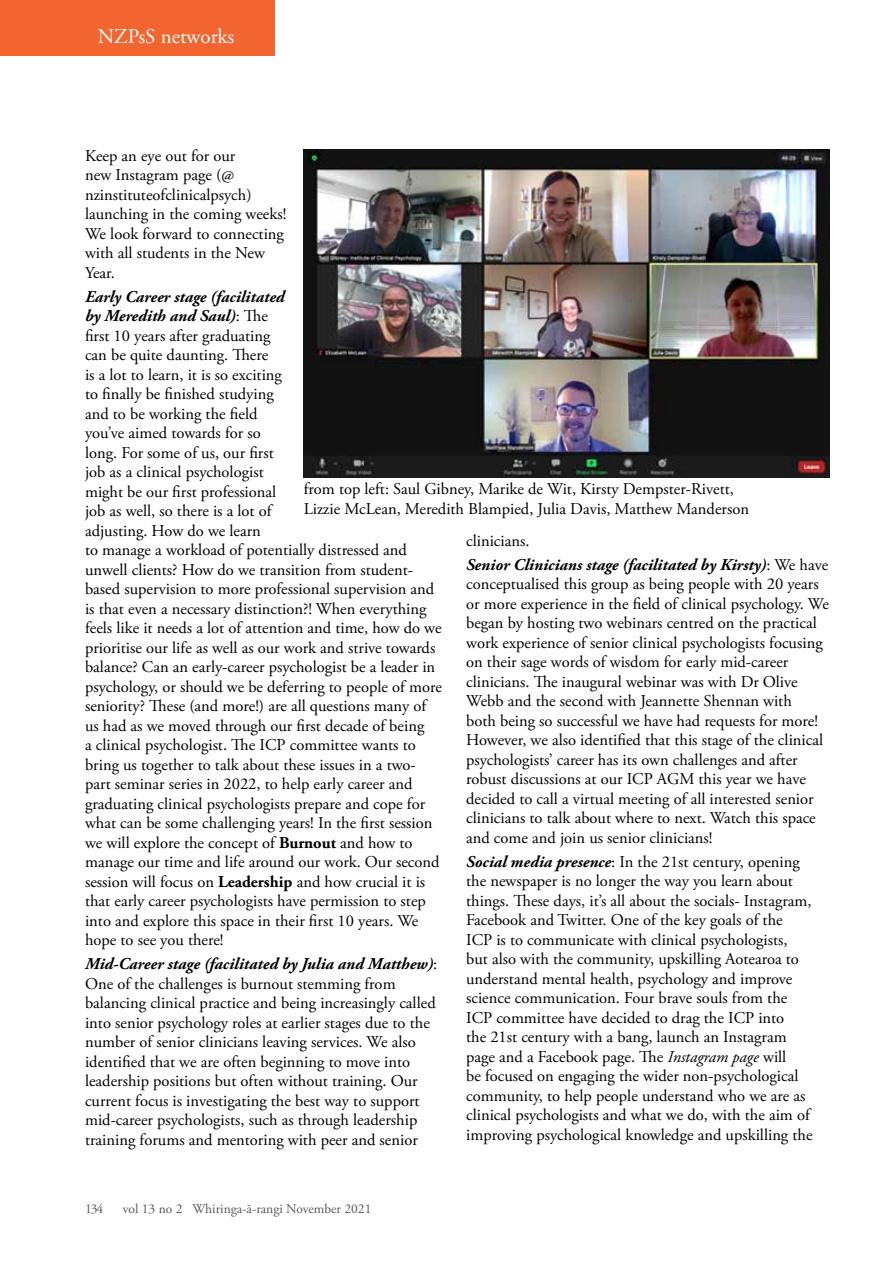
<style>
.page{position:relative;width:893px;height:1263px;background:#fff}
.page>*{position:absolute;margin:0;border:0;box-sizing:border-box;transform-origin:0 0}
.t1{font:21px "Adobe Garamond Pro";color:#fff}
.t2{font:16.5px/19.5px "Adobe Garamond Pro";color:#000}
.t3{font:italic 700 16.5px/23.7px "Adobe Garamond Pro";color:#000}
.t4{font:13.5px "Adobe Garamond Pro";color:#58595b}
.s1{font-weight:700;font-style:italic}
.s2{font-weight:700}
.s3{font-weight:400;font-style:normal}
.s4{font-style:italic}
</style>
<div class="page">
<div style="left:0;top:0;width:275px;height:56px;background:#f26531"></div>
<img style="left:304px;top:149px;width:525px;height:329px">
<p class="t1" style="left:98px;top:24px;width:138px">NZPsS networks</p>
<p class="t2" style="left:85px;top:146px;width:203px">Keep an eye out for our<br>new Instagram page (@ nzinstituteofclinicalpsych) launching in the coming weeks!<br>We look forward to connecting with all students in the New<br>Year.</p>
<p class="t2" style="left:85px;top:287px;width:358px"><span class="s1">Early Career stage (facilitated<br>by Meredith and Saul)</span>: The<br>first 10 years after graduating<br>can be quite daunting. There<br>is a lot to learn, it is so exciting<br>to finally be finished studying<br>and to be working the field<br>you’ve aimed towards for so<br>long. For some of us, our first<br>job as a clinical psychologist<br>might be our first professional<br>job as well, so there is a lot of<br>adjusting. How do we learn<br>to manage a workload of potentially distressed and unwell clients? How do we transition from student&shy;based supervision to more professional supervision and is that even a necessary distinction?! When everything feels like it needs a lot of attention and time, how do we prioritise our life as well as our work and strive towards balance? Can an early-career psychologist be a leader in psychology, or should we be deferring to people of more seniority? These (and more!) are all questions many of us had as we moved through our first decade of being<br>a clinical psychologist. The ICP committee wants to bring us together to talk about these issues in a two&shy;part seminar series in 2022, to help early career and graduating clinical psychologists prepare and cope for what can be some challenging years! In the first session we will explore the concept of <span class="s2">Burnout</span> and how to manage our time and life around our work. Our second session will focus on <span class="s2">Leadership</span> and how crucial it is that early career psychologists have permission to step into and explore this space in their first 10 years. We hope to see you there!</p>
<p class="t2" style="left:85px;top:955px;width:354px"><span class="s1">Mid-Career stage (facilitated by Julia and Matthew)</span>:<br>One of the challenges is burnout stemming from balancing clinical practice and being increasingly called into senior psychology roles at earlier stages due to the number of senior clinicians leaving services. We also identified that we are often beginning to move into leadership positions but often without training. Our current focus is investigating the best way to support mid-career psychologists, such as through leadership training forums and mentoring with peer and senior</p>
<p class="t2" style="left:304px;top:480px;width:447px">from top left: Saul Gibney, Marike de Wit, Kirsty Dempster-Rivett,<br>Lizzie McLean, Meredith Blampied, Julia Davis, Matthew Manderson</p>
<p class="t3" style="left:466px;top:529px;width:364px"><span class="s3">clinicians.<br></span>Senior Clinicians stage (facilitated by Kirsty)<span class="s3">: We have</span></p>
<p class="t2" style="left:466px;top:575px;width:364px">conceptualised this group as being people with 20 years or more experience in the field of clinical psychology. We began by hosting two webinars centred on the practical work experience of senior clinical psychologists focusing on their sage words of wisdom for early mid-career clinicians. The inaugural webinar was with Dr Olive Webb and the second with Jeannette Shennan with<br>both being so successful we have had requests for more!<br>However, we also identified that this stage of the clinical psychologists’ career has its own challenges and after robust discussions at our ICP AGM this year we have decided to call a virtual meeting of all interested senior clinicians to talk about where to next. Watch this space and come and join us senior clinicians!</p>
<p class="t2" style="left:466px;top:852px;width:348px"><span class="s1">Social media presence</span>: In the 21st century, opening the newspaper is no longer the way you learn about things. These days, it’s all about the socials- Instagram, Facebook and Twitter. One of the key goals of the ICP is to communicate with clinical psychologists, but also with the community, upskilling Aotearoa to understand mental health, psychology and improve science communication. Four brave souls from the ICP committee have decided to drag the ICP into<br>the 21st century with a bang, launch an Instagram page and a Facebook page. The <span class="s4">Instagram page</span> will<br>be focused on engaging the wider non-psychological community, to help people understand who we are as clinical psychologists and what we do, with the aim of improving psychological knowledge and upskilling the</p>
<p class="t4" style="left:85px;top:1200px;width:20px">134</p>
<p class="t4" style="left:123px;top:1200px;width:250px">vol 13 no 2 Whiringa-ā-rangi November 2021</p>
</div>
